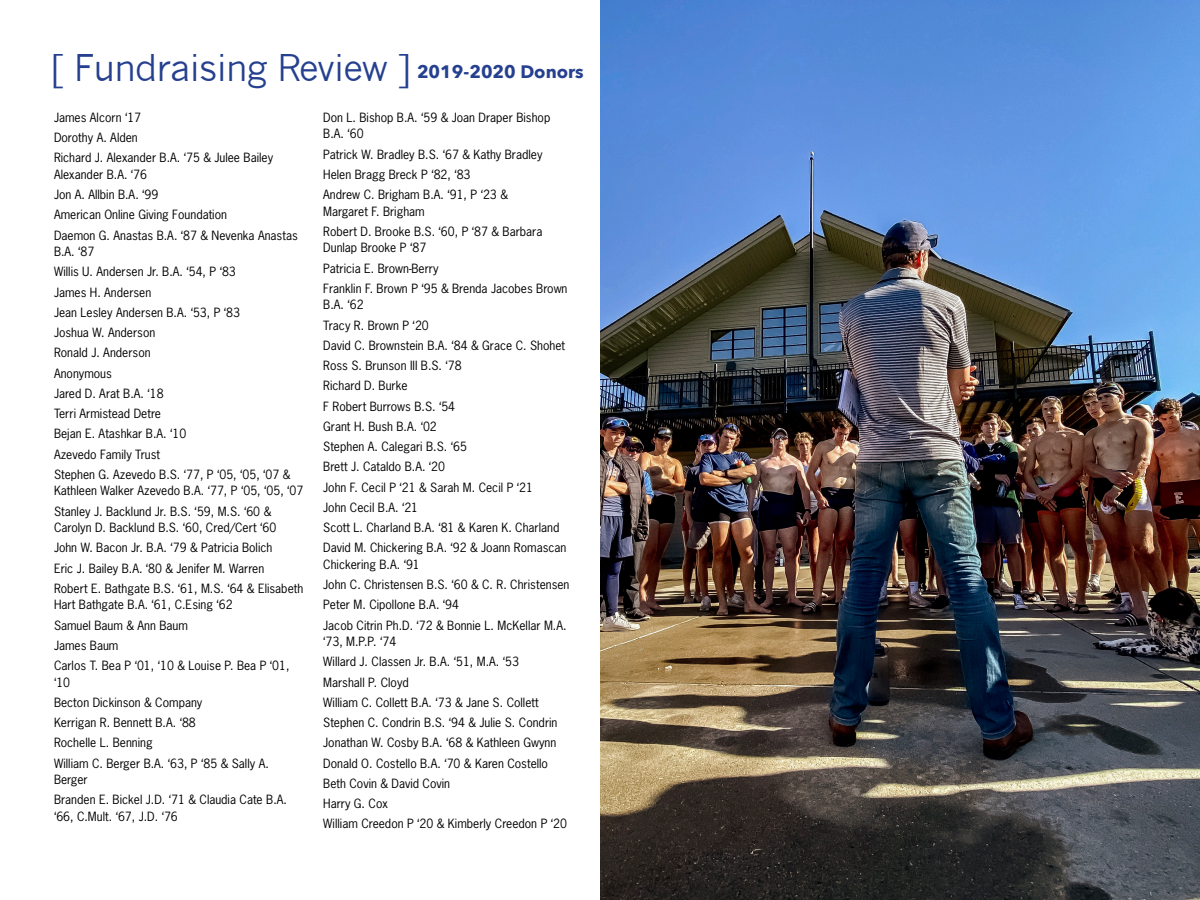
<style>
.page{position:relative;width:1200px;height:900px;background:#fff}
.page>*{position:absolute;margin:0;border:0;box-sizing:border-box;transform-origin:0 0}
.t1{font:36px "News Gothic";letter-spacing:-.02em;color:#25408f}
.t2{font:700 18px "Avenir Next";color:#25408f}
.t3{font:12px/16.5px "News Gothic Std";color:#000}
</style>
<div class="page">
<img style="left:600px;top:0;width:600px;height:900px">
<p class="t1" style="left:51px;top:47px;width:362px">[ Fundraising Review ]</p>
<p class="t2" style="left:417px;top:56px;width:168px">2019-2020 Donors</p>
<p class="t3" style="left:54px;top:109px;width:89px">James Alcorn ‘17</p>
<p class="t3" style="left:54px;top:129px;width:85px">Dorothy A. Alden</p>
<p class="t3" style="left:54px;top:149px;width:221px">Richard J. Alexander B.A. ‘75 &amp; Julee Bailey<br>Alexander B.A. ‘76</p>
<p class="t3" style="left:54px;top:186px;width:106px">Jon A. Allbin B.A. ‘99</p>
<p class="t3" style="left:54px;top:206px;width:175px">American Online Giving Foundation</p>
<p class="t3" style="left:54px;top:227px;width:245px">Daemon G. Anastas B.A. ‘87 &amp; Nevenka Anastas<br>B.A. ‘87</p>
<p class="t3" style="left:54px;top:263px;width:183px">Willis U. Andersen Jr. B.A. ‘54, P ‘83</p>
<p class="t3" style="left:54px;top:284px;width:99px">James H. Andersen</p>
<p class="t3" style="left:54px;top:304px;width:188px">Jean Lesley Andersen B.A. ‘53, P ‘83</p>
<p class="t3" style="left:54px;top:324px;width:103px">Joshua W. Anderson</p>
<p class="t3" style="left:54px;top:344px;width:98px">Ronald J. Anderson</p>
<p class="t3" style="left:54px;top:365px;width:59px">Anonymous</p>
<p class="t3" style="left:54px;top:385px;width:111px">Jared D. Arat B.A. ‘18</p>
<p class="t3" style="left:54px;top:405px;width:109px">Terri Armistead Detre</p>
<p class="t3" style="left:54px;top:425px;width:134px">Bejan E. Atashkar B.A. ‘10</p>
<p class="t3" style="left:54px;top:446px;width:108px">Azevedo Family Trust</p>
<p class="t3" style="left:54px;top:466px;width:251px">Stephen G. Azevedo B.S. ‘77, P ‘05, ‘05, ‘07 &amp;<br>Kathleen Walker Azevedo B.A. ‘77, P ‘05, ‘05, ‘07</p>
<p class="t3" style="left:54px;top:503px;width:224px">Stanley J. Backlund Jr. B.S. ‘59, M.S. ‘60 &amp;<br>Carolyn D. Backlund B.S. ‘60, Cred/Cert ‘60</p>
<p class="t3" style="left:54px;top:539px;width:220px">John W. Bacon Jr. B.A. ‘79 &amp; Patricia Bolich</p>
<p class="t3" style="left:54px;top:560px;width:212px">Eric J. Bailey B.A. ‘80 &amp; Jenifer M. Warren</p>
<p class="t3" style="left:54px;top:580px;width:251px">Robert E. Bathgate B.S. ‘61, M.S. ‘64 &amp; Elisabeth<br>Hart Bathgate B.A. ‘61, C.Esing ‘62</p>
<p class="t3" style="left:54px;top:617px;width:136px">Samuel Baum &amp; Ann Baum</p>
<p class="t3" style="left:54px;top:637px;width:66px">James Baum</p>
<p class="t3" style="left:54px;top:657px;width:237px">Carlos T. Bea P ‘01, ‘10 &amp; Louise P. Bea P ‘01, ‘10</p>
<p class="t3" style="left:54px;top:694px;width:150px">Becton Dickinson &amp; Company</p>
<p class="t3" style="left:54px;top:714px;width:143px">Kerrigan R. Bennett B.A. ‘88</p>
<p class="t3" style="left:54px;top:734px;width:100px">Rochelle L. Benning</p>
<p class="t3" style="left:54px;top:755px;width:216px">William C. Berger B.A. ‘63, P ‘85 &amp; Sally A.<br>Berger</p>
<p class="t3" style="left:54px;top:791px;width:234px">Branden E. Bickel J.D. ‘71 &amp; Claudia Cate B.A. ‘66, C.Mult. ‘67, J.D. ‘76</p>
<p class="t3" style="left:323px;top:109px;width:229px">Don L. Bishop B.A. ‘59 &amp; Joan Draper Bishop<br>B.A. ‘60</p>
<p class="t3" style="left:323px;top:146px;width:221px">Patrick W. Bradley B.S. ‘67 &amp; Kathy Bradley</p>
<p class="t3" style="left:323px;top:166px;width:149px">Helen Bragg Breck P ‘82, ‘83</p>
<p class="t3" style="left:323px;top:186px;width:186px">Andrew C. Brigham B.A. ‘91, P ‘23 &amp;<br>Margaret F. Brigham</p>
<p class="t3" style="left:323px;top:223px;width:221px">Robert D. Brooke B.S. ‘60, P ‘87 &amp; Barbara<br>Dunlap Brooke P ‘87</p>
<p class="t3" style="left:323px;top:260px;width:117px">Patricia E. Brown-Berry</p>
<p class="t3" style="left:323px;top:280px;width:246px">Franklin F. Brown P ‘95 &amp; Brenda Jacobes Brown<br>B.A. ‘62</p>
<p class="t3" style="left:323px;top:317px;width:107px">Tracy R. Brown P ‘20</p>
<p class="t3" style="left:323px;top:337px;width:243px">David C. Brownstein B.A. ‘84 &amp; Grace C. Shohet</p>
<p class="t3" style="left:323px;top:357px;width:140px">Ross S. Brunson III B.S. ‘78</p>
<p class="t3" style="left:323px;top:377px;width:86px">Richard D. Burke</p>
<p class="t3" style="left:323px;top:398px;width:133px">F Robert Burrows B.S. ‘54</p>
<p class="t3" style="left:323px;top:418px;width:115px">Grant H. Bush B.A. ‘02</p>
<p class="t3" style="left:323px;top:438px;width:145px">Stephen A. Calegari B.S. ‘65</p>
<p class="t3" style="left:323px;top:458px;width:123px">Brett J. Cataldo B.A. ‘20</p>
<p class="t3" style="left:323px;top:479px;width:211px">John F. Cecil P ‘21 &amp; Sarah M. Cecil P ‘21</p>
<p class="t3" style="left:323px;top:499px;width:96px">John Cecil B.A. ‘21</p>
<p class="t3" style="left:323px;top:519px;width:238px">Scott L. Charland B.A. ‘81 &amp; Karen K. Charland</p>
<p class="t3" style="left:323px;top:539px;width:245px">David M. Chickering B.A. ‘92 &amp; Joann Romascan<br>Chickering B.A. ‘91</p>
<p class="t3" style="left:323px;top:576px;width:248px">John C. Christensen B.S. ‘60 &amp; C. R. Christensen</p>
<p class="t3" style="left:323px;top:596px;width:137px">Peter M. Cipollone B.A. ‘94</p>
<p class="t3" style="left:323px;top:617px;width:245px">Jacob Citrin Ph.D. ‘72 &amp; Bonnie L. McKellar M.A. ‘73, M.P.P. ‘74</p>
<p class="t3" style="left:323px;top:653px;width:197px">Willard J. Classen Jr. B.A. ‘51, M.A. ‘53</p>
<p class="t3" style="left:323px;top:674px;width:87px">Marshall P. Cloyd</p>
<p class="t3" style="left:323px;top:694px;width:217px">William C. Collett B.A. ‘73 &amp; Jane S. Collett</p>
<p class="t3" style="left:323px;top:714px;width:236px">Stephen C. Condrin B.S. ‘94 &amp; Julie S. Condrin</p>
<p class="t3" style="left:323px;top:734px;width:235px">Jonathan W. Cosby B.A. ‘68 &amp; Kathleen Gwynn</p>
<p class="t3" style="left:323px;top:755px;width:226px">Donald O. Costello B.A. ‘70 &amp; Karen Costello</p>
<p class="t3" style="left:323px;top:775px;width:128px">Beth Covin &amp; David Covin</p>
<p class="t3" style="left:323px;top:795px;width:66px">Harry G. Cox</p>
<p class="t3" style="left:323px;top:815px;width:245px">William Creedon P ‘20 &amp; Kimberly Creedon P ‘20</p>
</div>
